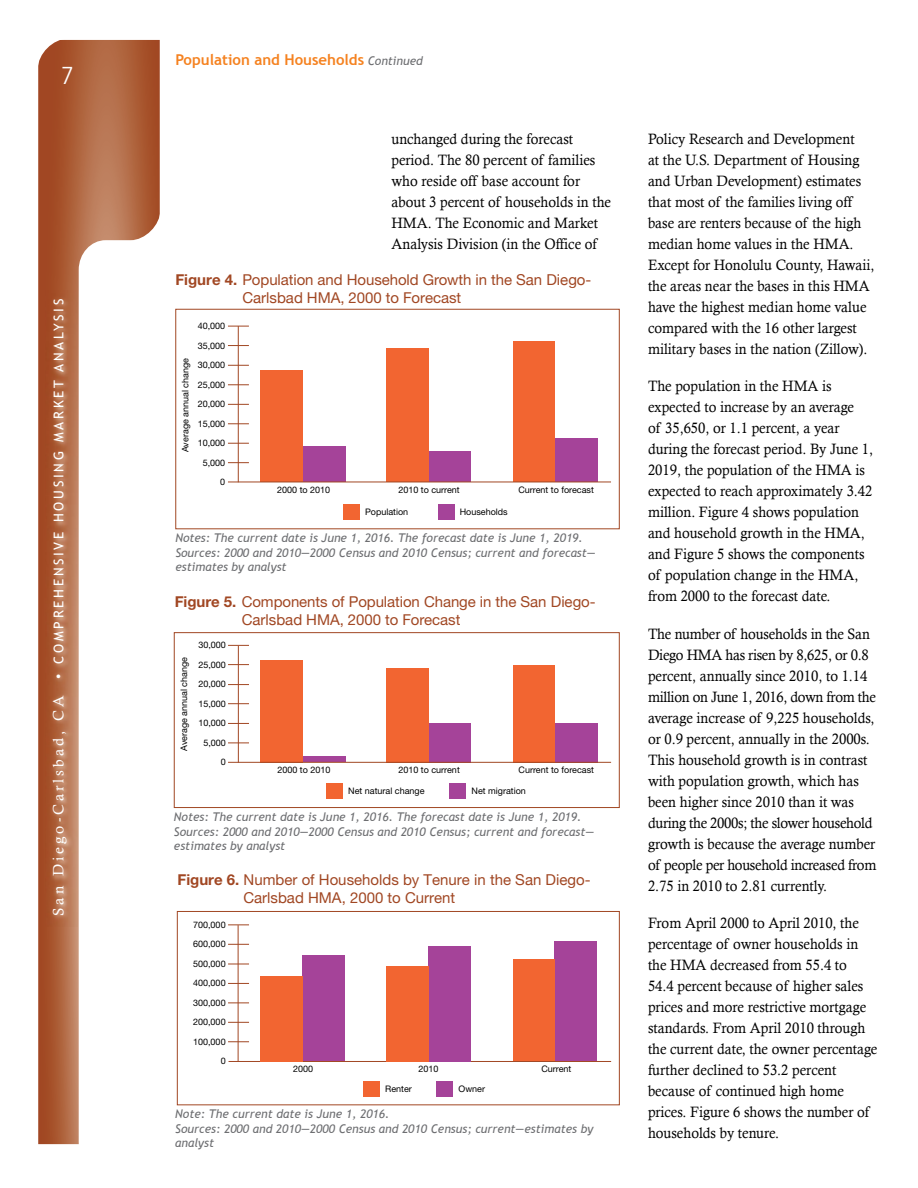
<style>
.page{position:relative;width:918px;height:1188px;background:#fff}
.page>*{position:absolute;margin:0;border:0;box-sizing:border-box;transform-origin:0 0}
.t1{font:300 27px "Rotis Sans Serif";color:#fff}
.body_text{font:15px/21px "Calisto";color:#000;scale:.95 1}
.t2{font:15px/18px "Helvetica Neue";letter-spacing:-.005em;color:#a14723}
.t3{font:700 15px "Trebuchet MS";color:#f58220}
.t4{font:13.5px "Trebuchet MS";letter-spacing:.2em;color:#fff}
.t5{font:italic 12px/13.5px "Trebuchet MS";color:#6d6e71}
.t6{font:9px/19.5px "Helvetica Neue";color:#000;text-align:right}
.s1{font-family:"Calisto";font-size:15px}
.s2{font-weight:400;font-style:italic;font-size:12px;color:#6d6e71}
.s3{font-weight:700}
.s4{font-style:inherit}
</style>
<div class="page">
<svg style="left:38px;top:40px;width:122px;height:1104px;background:#ae613c"></svg>
<svg style="left:79px;top:240px;width:106px;height:904px"></svg>
<svg style="left:38px;top:39px;width:30px;height:30px"></svg>
<svg style="left:130px;top:210px;width:36px;height:36px"></svg>
<img style="left:46px;top:290px;width:31px;height:636px">
<div style="left:343px;top:505px;width:17px;height:15px;background:#f26531"></div>
<div style="left:438px;top:505px;width:17px;height:15px;background:#a54399"></div>
<div style="left:175px;top:309px;width:445px;height:220px;border:1px solid #a14723"></div>
<div style="left:303px;top:446px;width:42px;height:36px;background:#a54399"></div>
<div style="left:260px;top:370px;width:43px;height:112px;background:#f26531"></div>
<div style="left:428px;top:451px;width:43px;height:31px;background:#a54399"></div>
<div style="left:386px;top:348px;width:42px;height:134px;background:#f26531"></div>
<div style="left:555px;top:438px;width:43px;height:44px;background:#a54399"></div>
<div style="left:514px;top:342px;width:41px;height:140px;background:#f26531"></div>
<hr style="left:228px;top:482px;width:383px;height:1px;background:#a14723">
<hr style="left:238px;top:326px;width:1px;height:156px;background:#a14723">
<svg style="left:228px;top:345px;width:21px;height:1px"></svg>
<svg style="left:228px;top:326px;width:21px;height:1px"></svg>
<svg style="left:228px;top:365px;width:21px;height:1px"></svg>
<svg style="left:228px;top:384px;width:21px;height:1px"></svg>
<svg style="left:228px;top:404px;width:21px;height:1px"></svg>
<svg style="left:228px;top:423px;width:21px;height:1px"></svg>
<svg style="left:228px;top:443px;width:21px;height:1px"></svg>
<svg style="left:228px;top:462px;width:21px;height:1px"></svg>
<div style="left:174px;top:632px;width:446px;height:176px;border:1px solid #a14723"></div>
<div style="left:303px;top:756px;width:42px;height:6px;background:#a54399"></div>
<div style="left:261px;top:660px;width:42px;height:102px;background:#f26531"></div>
<div style="left:428px;top:723px;width:43px;height:39px;background:#a54399"></div>
<div style="left:386px;top:668px;width:43px;height:94px;background:#f26531"></div>
<div style="left:555px;top:723px;width:43px;height:39px;background:#a54399"></div>
<div style="left:514px;top:665px;width:41px;height:97px;background:#f26531"></div>
<hr style="left:238px;top:646px;width:1px;height:117px;background:#a14723">
<svg style="left:228px;top:645px;width:21px;height:1px"></svg>
<svg style="left:228px;top:664px;width:21px;height:1px"></svg>
<svg style="left:228px;top:684px;width:21px;height:1px"></svg>
<svg style="left:228px;top:703px;width:21px;height:1px"></svg>
<svg style="left:228px;top:723px;width:21px;height:1px"></svg>
<svg style="left:228px;top:743px;width:21px;height:1px"></svg>
<div style="left:449px;top:783px;width:17px;height:15px;background:#a54399"></div>
<div style="left:326px;top:783px;width:17px;height:15px;background:#f26531"></div>
<hr style="left:228px;top:762px;width:383px;height:1px;background:#a14723">
<div style="left:363px;top:1082px;width:17px;height:15px;background:#f26531"></div>
<div style="left:436px;top:1082px;width:17px;height:15px;background:#a54399"></div>
<div style="left:177px;top:911px;width:443px;height:194px;border:1px solid #a14723"></div>
<hr style="left:238px;top:925px;width:1px;height:136px;background:#a14723">
<hr style="left:229px;top:1061px;width:382px;height:1px;background:#a14723">
<div style="left:303px;top:955px;width:42px;height:106px;background:#a54399"></div>
<div style="left:260px;top:976px;width:43px;height:85px;background:#f26531"></div>
<div style="left:428px;top:946px;width:43px;height:115px;background:#a54399"></div>
<div style="left:386px;top:966px;width:42px;height:95px;background:#f26531"></div>
<div style="left:554px;top:941px;width:43px;height:120px;background:#a54399"></div>
<div style="left:513px;top:960px;width:41px;height:101px;background:#f26531"></div>
<svg style="left:228px;top:964px;width:21px;height:1px"></svg>
<svg style="left:228px;top:944px;width:21px;height:1px"></svg>
<svg style="left:228px;top:924px;width:21px;height:1px"></svg>
<svg style="left:228px;top:983px;width:21px;height:1px"></svg>
<svg style="left:228px;top:1003px;width:21px;height:1px"></svg>
<svg style="left:228px;top:1022px;width:21px;height:1px"></svg>
<svg style="left:228px;top:1041px;width:21px;height:1px"></svg>
<h1 class="t1" style="left:61px;top:60px;width:14px">7</h1>
<p class="t4" style="left:51px;top:916px;width:619px;rotate:-90deg"><span class="s1">San Diego-Carlsbad, CA •</span> COMPREHENSIVE HOUSING MARKET ANALYSIS</p>
<p class="t3" style="left:176px;top:50px;width:249px">Population and Households <span class="s2">Continued</span></p>
<p class="body_text" style="left:392px;top:128px;width:233px">unchanged during the forecast period. The 80 percent of families who reside off base account for about 3 percent of households in the<br>HMA. The Economic and Market<br>Analysis Division (in the Office of</p>
<p class="body_text" style="left:648px;top:128px;width:240px">Policy Research and Development<br>at the U.S. Department of Housing and Urban Development) estimates that most of the families living off base are renters because of the high median home values in the HMA.<br>Except for Honolulu County, Hawaii, the areas near the bases in this HMA have the highest median home value compared with the 16 other largest military bases in the nation (Zillow).</p>
<p class="body_text" style="left:648px;top:376px;width:239px">The population in the HMA is expected to increase by an average<br>of 35,650, or 1.1 percent, a year during the forecast period. By June 1, 2019, the population of the HMA is expected to reach approximately 3.42 million. Figure 4 shows population and household growth in the HMA, and Figure 5 shows the components of population change in the HMA, from 2000 to the forecast date.</p>
<p class="body_text" style="left:648px;top:623px;width:242px">The number of households in the San Diego HMA has risen by 8,625, or 0.8 percent, annually since 2010, to 1.14 million on June 1, 2016, down from the average increase of 9,225 households, or 0.9 percent, annually in the 2000s.<br>This household growth is in contrast with population growth, which has been higher since 2010 than it was during the 2000s; the slower household growth is because the average number of people per household increased from 2.75 in 2010 to 2.81 currently.</p>
<p class="body_text" style="left:648px;top:912px;width:243px">From April 2000 to April 2010, the percentage of owner households in the HMA decreased from 55.4 to<br>54.4 percent because of higher sales prices and more restrictive mortgage standards. From April 2010 through the current date, the owner percentage further declined to 53.2 percent because of continued high home prices. Figure 6 shows the number of households by tenure.</p>
<p class="t2" style="left:242px;top:270px;width:351px;text-indent:-67px"><span class="s3">Figure 4.</span> Population and Household Growth in the <span class="s4">San Diego-<br>Carlsbad</span> HMA, 2000 to Forecast</p>
<p class="t6" style="left:198px;top:316px;width:29px">40,000<br>35,000<br>30,000<br>25,000<br>20,000<br>15,000<br>10,000<br>5,000<br>0</p>
<p class="t6" style="left:176px;top:452px;width:96px;rotate:-90deg">Average annual change</p>
<p class="t6" style="left:277px;top:480px;width:55px">2000 to 2010</p>
<p class="t6" style="left:398px;top:480px;width:63px">2010 to current</p>
<p class="t6" style="left:518px;top:480px;width:77px">Current to forecast</p>
<p class="t6" style="left:365px;top:502px;width:45px">Population</p>
<p class="t6" style="left:460px;top:502px;width:50px">Households</p>
<p class="t5" style="left:175px;top:531px;width:409px">Notes: The current date is June 1, 2016. The forecast date is June 1, 2019.</p>
<p class="t5" style="left:175px;top:547px;width:422px">Sources: 2000 and 2010—2000 Census and 2010 Census; current and forecast— estimates by analyst</p>
<p class="t2" style="left:242px;top:593px;width:356px;text-indent:-67px"><span class="s3">Figure 5.</span> Components of Population Change in the <span class="s4">San Diego-<br>Carlsbad</span> HMA, 2000 to Forecast</p>
<p class="t6" style="left:198px;top:635px;width:29px">30,000<br>25,000<br>20,000<br>15,000<br>10,000<br>5,000<br>0</p>
<p class="t6" style="left:174px;top:751px;width:96px;rotate:-90deg">Average annual change</p>
<p class="t6" style="left:277px;top:760px;width:55px">2000 to 2010</p>
<p class="t6" style="left:398px;top:760px;width:63px">2010 to current</p>
<p class="t6" style="left:519px;top:760px;width:77px">Current to forecast</p>
<p class="t6" style="left:348px;top:781px;width:78px">Net natural change</p>
<p class="t6" style="left:472px;top:781px;width:56px">Net migration</p>
<p class="t5" style="left:174px;top:810px;width:409px">Notes: The current date is June 1, 2016. The forecast date is June 1, 2019.</p>
<p class="t5" style="left:174px;top:825px;width:422px">Sources: 2000 and 2010—2000 Census and 2010 Census; current and forecast— estimates by analyst</p>
<p class="t2" style="left:243px;top:871px;width:349px;text-indent:-66px"><span class="s3">Figure 6.</span> Number of Households by Tenure in the <span class="s4">San Diego-<br>Carlsbad</span> HMA, 2000 to Current</p>
<p class="t6" style="left:193px;top:915px;width:34px">700,000<br>600,000<br>500,000<br>400,000<br>300,000<br>200,000<br>100,000<br>0</p>
<p class="t6" style="left:293px;top:1059px;width:22px">2000</p>
<p class="t6" style="left:419px;top:1059px;width:22px">2010</p>
<p class="t6" style="left:541px;top:1059px;width:32px">Current</p>
<p class="t6" style="left:385px;top:1079px;width:28px">Renter</p>
<p class="t6" style="left:459px;top:1079px;width:28px">Owner</p>
<p class="t5" style="left:175px;top:1107px;width:216px">Note: The current date is June 1, 2016.</p>
<p class="t5" style="left:175px;top:1122px;width:419px">Sources: 2000 and 2010—2000 Census and 2010 Census; current—estimates by analyst</p>
</div>
